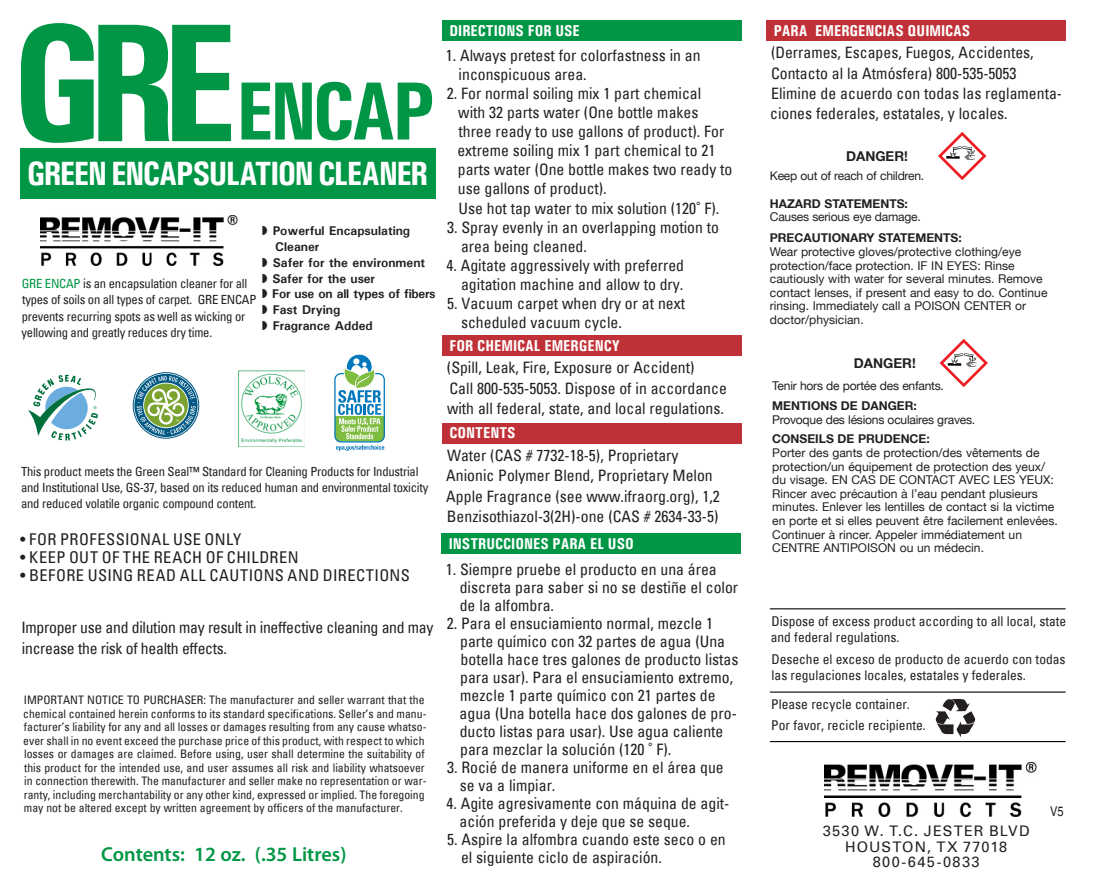
<style>
.page{position:relative;width:1094px;height:891px;background:#fff}
.page>*{position:absolute;margin:0;border:0;box-sizing:border-box;transform-origin:0 0}
.t1{font:700 condensed 168.75px "Univers";color:#009645}
.t2{font:700 condensed 82.58px "Univers";letter-spacing:-.055em;color:#009645}
.t3{font:700 condensed 33.75px "Univers";letter-spacing:-.045em;color:#fff}
.t4{font:600 20.25px "Myriad Pro";color:#009645}
.t5{font:condensed 16.2px "Univers";letter-spacing:.025em;color:#231f20}
.t6{font:condensed 15.75px/18px "Univers";color:#231f20}
.t7{font:700 condensed 15.75px "Univers";color:#fff}
.t8{font:condensed 15.75px/20.2px "Univers";letter-spacing:-.02em;color:#231f20}
.t9{font:14.62px "Univers";letter-spacing:.08em;color:#231f20}
.t10{font:condensed 13.5px/15.8px "Univers";color:#231f20}
.t11{font:700 13.5px "Helvetica Neue LT";color:#231f20}
.t12{font:condensed 13.5px "Helvetica";color:#231f20}
.t13{font:condensed 12.6px/16.2px "Univers";letter-spacing:-.02em;color:#231f20}
.t14{font:700 12.6px "Univers";color:#231f20}
.t15{font:700 12.6px "Univers";letter-spacing:-.02em;color:#231f20}
.t16{font:12.15px/13.5px "Helvetica Neue LT";color:#231f20}
.t17{font:12.15px "Helvetica Neue LT";letter-spacing:-.02em;color:#231f20}
.t18{font:700 12.15px "Helvetica Neue LT";color:#231f20}
.t19{font:condensed 11.7px/13.5px "Univers";color:#231f20}
.s1{color:#009645}
</style>
<div class="page">
<div style="left:20px;top:148px;width:415px;height:51px;background:#009645"></div>
<div style="left:133px;top:372px;width:66px;height:66px;border:1px solid #005883;border-radius:50%"></div>
<svg style="left:134px;top:374px;width:63px;height:63px"></svg>
<svg style="left:137px;top:376px;width:59px;height:59px"></svg>
<img style="left:40px;top:215px;width:197px;height:51px">
<img style="left:824px;top:762px;width:212px;height:54px">
<div style="left:441px;top:20px;width:300px;height:20px;background:#009645"></div>
<div style="left:441px;top:335px;width:300px;height:21px;background:#c03137"></div>
<div style="left:441px;top:423px;width:300px;height:20px;background:#c03137"></div>
<div style="left:441px;top:534px;width:299px;height:20px;background:#009645"></div>
<div style="left:765px;top:20px;width:300px;height:20px;background:#c03137"></div>
<svg style="left:28px;top:375px;width:70px;height:66px"></svg>
<hr style="left:770px;top:608px;width:295px;height:1px;background:#040503">
<hr style="left:770px;top:692px;width:295px;height:1px;background:#040503">
<hr style="left:770px;top:741px;width:295px;height:1px;background:#040503">
<svg style="left:935px;top:699px;width:41px;height:38px"></svg>
<img style="left:238px;top:370px;width:66px;height:77px">
<div style="left:335px;top:416px;width:49px;height:18px;background:#7fbd41"></div>
<svg style="left:335px;top:430px;width:49px;height:11px"></svg>
<div style="left:334px;top:373px;width:51px;height:70px;border:1px solid #0077bd;border-radius:6px"></div>
<svg style="left:338px;top:354px;width:43px;height:85px"></svg>
<svg style="left:336px;top:445px;width:48px;height:6px"></svg>
<svg style="left:939px;top:339px;width:49px;height:48px"></svg>
<svg style="left:938px;top:132px;width:48px;height:48px"></svg>
<p class="t1" style="left:11px;top:-19px;width:229px">GRE</p>
<p class="t2" style="left:236px;top:61px;width:201px">ENCAP</p>
<p class="t3" style="left:27px;top:153px;width:403px">GREEN ENCAPSULATION CLEANER</p>
<p class="t13" style="left:22px;top:275px;width:236px"><span class="s1">GRE ENCAP</span> is an encapsulation cleaner for all types of soils on all types of carpet. GRE ENCAP prevents recurring spots as well as wicking or yellowing and greatly reduces dry time.</p>
<p class="t14" style="left:273px;top:223px;width:139px">Powerful Encapsulating</p>
<p class="t14" style="left:275px;top:239px;width:45px">Cleaner</p>
<p class="t14" style="left:273px;top:254px;width:154px">Safer for the environment</p>
<p class="t14" style="left:272px;top:270px;width:104px">Safer for the user</p>
<p class="t15" style="left:272px;top:286px;width:165px">For use on all types of fibers</p>
<p class="t14" style="left:273px;top:302px;width:69px">Fast Drying</p>
<p class="t14" style="left:273px;top:317px;width:101px">Fragrance Added</p>
<p class="t7" style="left:449px;top:21px;width:132px">DIRECTIONS FOR USE</p>
<p class="t6" style="left:458px;top:45px;width:243px;line-height:19.1px;text-indent:-13px">1. Always pretest for colorfastness in an inconspicuous area.</p>
<p class="t6" style="left:457px;top:83px;width:276px;line-height:19.1px;text-indent:-11px">2. For normal soiling mix 1 part chemical<br>with 32 parts water (One bottle makes three ready to use gallons of product). For extreme soiling mix 1 part chemical to 21 parts water (One bottle makes two ready to use gallons of product).<br>Use hot tap water to mix solution (120˚ F).</p>
<p class="t6" style="left:447px;top:218px;width:273px">3. Spray evenly in an overlapping motion to</p>
<p class="t6" style="left:461px;top:237px;width:127px">area being cleaned.</p>
<p class="t6" style="left:446px;top:256px;width:239px">4. Agitate aggressively with preferred</p>
<p class="t6" style="left:461px;top:275px;width:224px">agitation machine and allow to dry.</p>
<p class="t6" style="left:447px;top:294px;width:239px">5. Vacuum carpet when dry or at next</p>
<p class="t6" style="left:461px;top:313px;width:162px">scheduled vacuum cycle.</p>
<p class="t7" style="left:449px;top:336px;width:172px">FOR CHEMICAL EMERGENCY</p>
<p class="t7" style="left:773px;top:21px;width:198px">PARA EMERGENCIAS QUIMICAS</p>
<p class="t6" style="left:771px;top:43px;width:264px">(Derrames, Escapes, Fuegos, Accidentes,</p>
<p class="t6" style="left:771px;top:64px;width:247px">Contacto al la Atmósfera) 800-535-5053</p>
<p class="t6" style="left:770px;top:83px;width:293px;line-height:20.2px">Elimine de acuerdo con todas las reglamenta&shy;ciones federales, estatales, y locales.</p>
<p class="t11" style="left:846px;top:148px;width:63px">DANGER!</p>
<p class="t17" style="left:770px;top:169px;width:156px">Keep out of reach of children.</p>
<p class="t18" style="left:770px;top:196px;width:140px">HAZARD STATEMENTS:</p>
<p class="t17" style="left:770px;top:210px;width:152px">Causes serious eye damage.</p>
<p class="t18" style="left:770px;top:231px;width:193px">PRECAUTIONARY STATEMENTS:</p>
<p class="t16" style="left:770px;top:245px;width:279px">Wear protective gloves/protective clothing/eye protection/face protection. IF IN EYES: Rinse cautiously with water for several minutes. Remove contact lenses, if present and easy to do. Continue rinsing. Immediately call a POISON CENTER or doctor/physician.</p>
<p class="t11" style="left:853px;top:355px;width:63px">DANGER!</p>
<p class="t6" style="left:447px;top:358px;width:249px">(Spill, Leak, Fire, Exposure or Accident)</p>
<p class="t6" style="left:447px;top:378px;width:281px;line-height:20.2px">Call 800-535-5053. Dispose of in accordance with all federal, state, and local regulations.</p>
<p class="t6" style="left:446px;top:445px;width:275px;line-height:20.2px">Water (CAS # 7732-18-5), Proprietary Anionic Polymer Blend, Proprietary Melon Apple Fragrance (see www.ifraorg.org), 1,2<br>Benzisothiazol-3(2H)-one (CAS # 2634-33-5)</p>
<p class="t6" style="left:460px;top:560px;width:280px;text-indent:-14px">1. Siempre pruebe el producto en una área discreta para saber si no se destiñe el color de la alfombra.</p>
<p class="t6" style="left:459px;top:614px;width:280px;text-indent:-13px">2. Para el ensuciamiento normal, mezcle 1 parte químico con 32 partes de agua (Una botella hace tres galones de producto listas para usar). Para el ensuciamiento extremo, mezcle 1 parte químico con 21 partes de agua (Una botella hace dos galones de pro&shy;ducto listas para usar). Use agua caliente para mezclar la solución (120 ˚ F).</p>
<p class="t6" style="left:460px;top:758px;width:265px;text-indent:-13px">3. Rocié de manera uniforme en el área que se va a limpiar.</p>
<p class="t6" style="left:459px;top:794px;width:271px;text-indent:-13px">4. Agite agresivamente con máquina de agit&shy;ación preferida y deje que se seque.</p>
<p class="t6" style="left:447px;top:830px;width:280px">5. Aspire la alfombra cuando este seco o en</p>
<p class="t6" style="left:461px;top:848px;width:202px">el siguiente ciclo de aspiración.</p>
<p class="t17" style="left:772px;top:379px;width:173px">Tenir hors de portée des enfants.</p>
<p class="t18" style="left:772px;top:398px;width:146px">MENTIONS DE DANGER:</p>
<p class="t17" style="left:772px;top:412px;width:204px">Provoque des lésions oculaires graves.</p>
<p class="t18" style="left:772px;top:432px;width:159px">CONSEILS DE PRUDENCE:</p>
<p class="t16" style="left:772px;top:446px;width:287px">Porter des gants de protection/des vêtements de protection/un équipement de protection des yeux/ du visage. EN CAS DE CONTACT AVEC LES YEUX:<br>Rincer avec précaution à l’eau pendant plusieurs minutes. Enlever les lentilles de contact si la victime en porte et si elles peuvent être facilement enlevées.<br>Continuer à rincer. Appeler immédiatement un CENTRE ANTIPOISON ou un médecin.</p>
<p class="t7" style="left:449px;top:423px;width:68px">CONTENTS</p>
<p class="t13" style="left:21px;top:463px;width:409px">This product meets the Green Seal™ Standard for Cleaning Products for Industrial and Institutional Use, GS-37, based on its reduced human and environmental toxicity and reduced volatile organic compound content.</p>
<p class="t5" style="left:20px;top:529px;width:222px">• FOR PROFESSIONAL USE ONLY</p>
<p class="t5" style="left:20px;top:547px;width:280px">• KEEP OUT OF THE REACH OF CHILDREN</p>
<p class="t5" style="left:20px;top:565px;width:391px">• BEFORE USING READ ALL CAUTIONS AND DIRECTIONS</p>
<p class="t7" style="left:449px;top:534px;width:186px">INSTRUCCIONES PARA EL USO</p>
<p class="t8" style="left:21px;top:617px;width:413px">Improper use and dilution may result in ineffective cleaning and may increase the risk of health effects.</p>
<p class="t10" style="left:770px;top:613px;width:297px">Dispose of excess product according to all local, state and federal regulations.</p>
<p class="t10" style="left:771px;top:652px;width:296px">Deseche el exceso de producto de acuerdo con todas las regulaciones locales, estatales y federales.</p>
<p class="t10" style="left:771px;top:697px;width:140px">Please recycle container.</p>
<p class="t10" style="left:771px;top:717px;width:156px">Por favor, recicle recipiente.</p>
<p class="t19" style="left:23px;top:693px;width:405px">IMPORTANT NOTICE TO PURCHASER: The manufacturer and seller warrant that the chemical contained herein conforms to its standard specifications. Seller’s and manu&shy;facturer’s liability for any and all losses or damages resulting from any cause whatso&shy;ever shall in no event exceed the purchase price of this product, with respect to which losses or damages are claimed. Before using, user shall determine the suitability of this product for the intended use, and user assumes all risk and liability whatsoever in connection therewith. The manufacturer and seller make no representation or war&shy;ranty, including merchantability or any other kind, expressed or implied. The foregoing may not be altered except by written agreement by officers of the manufacturer.</p>
<p class="t12" style="left:1050px;top:803px;width:15px">V5</p>
<p class="t9" style="left:822px;top:822px;width:208px">3530 W. T.C. JESTER BLVD</p>
<p class="t9" style="left:845px;top:838px;width:164px">HOUSTON, TX 77018</p>
<p class="t9" style="left:872px;top:853px;width:108px">800-645-0833</p>
<p class="t4" style="left:101px;top:841px;width:247px">Contents: 12 oz. (.35 Litres)</p>
</div>
